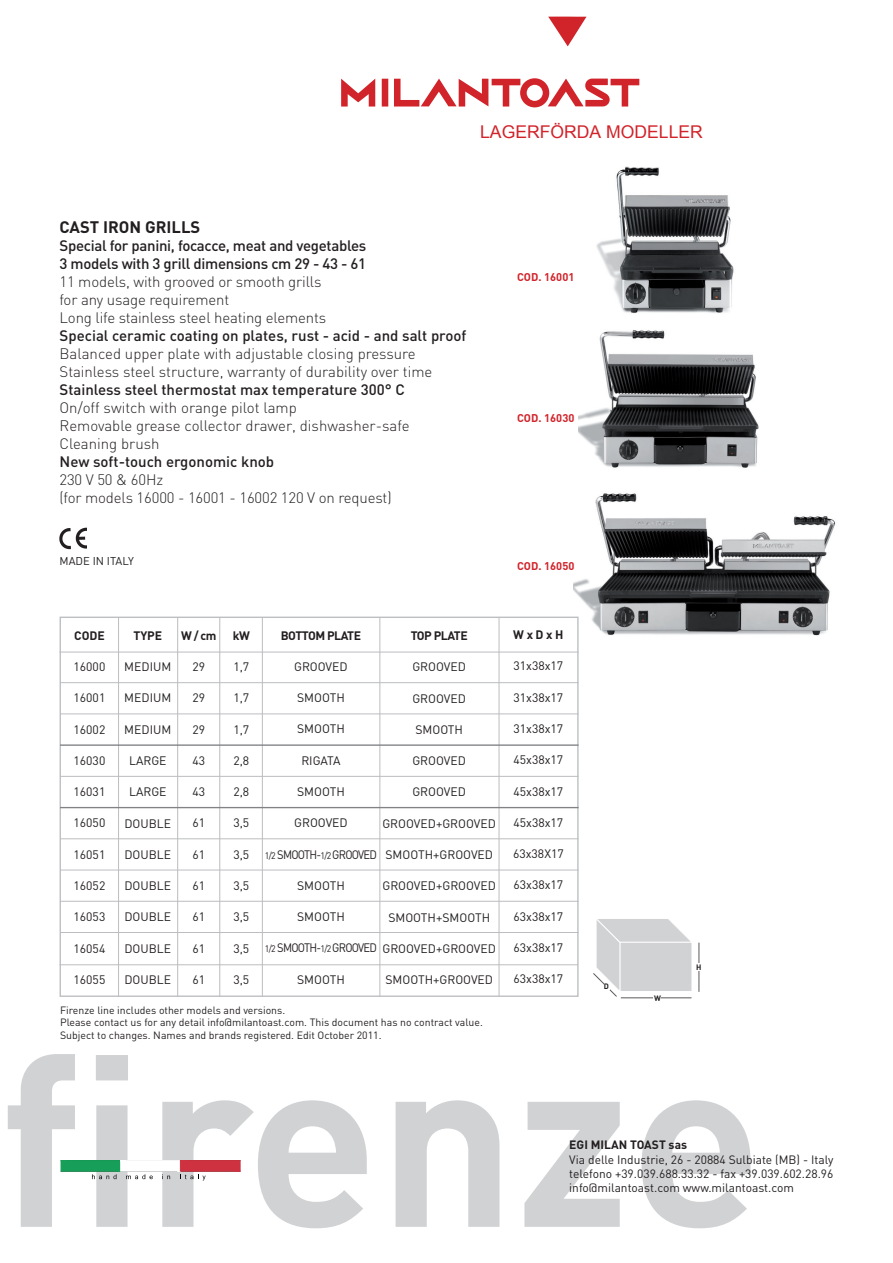
<style>
.page{position:relative;width:893px;height:1263px;background:#fff}
.page>*{position:absolute;margin:0;border:0;box-sizing:border-box;transform-origin:0 0}
.t1{font:700 240px "DIN";color:#d1d2d4}
.t2{font:17.55px "Arial";color:#d1232a}
.t3{font:700 16.5px "DIN";color:#231f20}
.t4{font:300 15px/18px "DIN";letter-spacing:-.01em;color:#231f20}
.t5{font:500 15px/18px "DIN";letter-spacing:-.005em;color:#231f20}
.t6{font:12.15px "DIN";color:#231f20}
.t7{font:12.15px "DIN";color:#231f20;scale:.92 1}
.t8{font:700 12.15px "DIN";color:#231f20}
.t9{font:12px/14.4px "DIN";color:#231f20;text-align:justify}
.t10{font:700 12px "DIN";color:#231f20}
.t11{font:11.25px "DIN";color:#231f20}
.t12{font:700 11.1px "DIN";color:#d1232a}
.t13{font:10.5px/12.6px "DIN";color:#231f20}
.t14{font:700 7.8px "DIN";color:#231f20}
.s1{font-size:9.45px}
</style>
<div class="page">
<svg style="left:548px;top:17px;width:38px;height:29px"></svg>
<svg style="left:341px;top:79px;width:34px;height:28px"></svg>
<svg style="left:382px;top:79px;width:6px;height:28px"></svg>
<svg style="left:394px;top:78px;width:245px;height:29px"></svg>
<img style="left:579px;top:330px;width:180px;height:138px">
<img style="left:596px;top:166px;width:138px;height:147px">
<img style="left:574px;top:493px;width:262px;height:159px">
<hr style="left:59px;top:964px;width:519px;height:1px;background:#bcbdc0">
<hr style="left:60px;top:652px;width:519px;height:1px;background:#bcbdc0">
<hr style="left:60px;top:682px;width:519px;height:1px;background:#bcbdc0">
<hr style="left:60px;top:713px;width:519px;height:1px;background:#bcbdc0">
<hr style="left:60px;top:776px;width:519px;height:1px;background:#bcbdc0">
<hr style="left:60px;top:838px;width:519px;height:1px;background:#bcbdc0">
<hr style="left:60px;top:870px;width:519px;height:1px;background:#bcbdc0">
<hr style="left:60px;top:901px;width:519px;height:1px;background:#bcbdc0">
<hr style="left:60px;top:932px;width:519px;height:1px;background:#bcbdc0">
<hr style="left:118px;top:617px;width:1px;height:379px;background:#bcbdc0">
<hr style="left:177px;top:617px;width:1px;height:379px;background:#bcbdc0">
<hr style="left:262px;top:617px;width:1px;height:379px;background:#bcbdc0">
<hr style="left:380px;top:617px;width:1px;height:379px;background:#bcbdc0">
<hr style="left:219px;top:617px;width:1px;height:379px;background:#bcbdc0">
<hr style="left:499px;top:617px;width:1px;height:379px;background:#bcbdc0">
<hr style="left:60px;top:744px;width:519px;height:2px;background:#808285">
<hr style="left:60px;top:807px;width:519px;height:1px;background:#808285">
<svg style="left:60px;top:1160px;width:181px;height:20px"></svg>
<img style="left:60px;top:527px;width:27px;height:22px">
<hr style="left:621px;top:997px;width:70px;height:1px;background:#5a5a5d">
<hr style="left:699px;top:943px;width:1px;height:49px;background:#5a5a5d">
<div style="left:654px;top:994px;width:7px;height:9px;background:#fff"></div>
<svg style="left:593px;top:919px;width:99px;height:78px"></svg>
<div style="left:693px;top:964px;width:12px;height:7px;background:#fff"></div>
<h2 class="t2" style="left:480px;top:120px;width:224px">LAGERFÖRDA MODELLER</h2>
<h3 class="t3" style="left:60px;top:216px;width:142px">CAST IRON GRILLS</h3>
<p class="t5" style="left:60px;top:236px;width:308px">Special for panini, focacce, meat and vegetables<br>3 models with 3 grill dimensions cm 29 - 43 - 61</p>
<p class="t4" style="left:60px;top:272px;width:268px">11 models, with grooved or smooth grills for any usage requirement<br>Long life stainless steel heating elements</p>
<p class="t5" style="left:60px;top:326px;width:408px">Special ceramic coating on plates, rust - acid - and salt proof</p>
<p class="t4" style="left:60px;top:344px;width:374px">Balanced upper plate with adjustable closing pressure<br>Stainless steel structure, warranty of durability over time</p>
<p class="t5" style="left:60px;top:380px;width:347px">Stainless steel thermostat max temperature 300° C</p>
<p class="t4" style="left:60px;top:398px;width:351px">On/off switch with orange pilot lamp<br>Removable grease collector drawer, dishwasher-safe<br>Cleaning brush</p>
<p class="t5" style="left:60px;top:452px;width:216px">New soft-touch ergonomic knob</p>
<p class="t4" style="left:60px;top:470px;width:334px">230 V 50 &amp; 60Hz<br>(for models 16000 - 16001 - 16002 120 V on request)</p>
<p class="t11" style="left:60px;top:554px;width:75px">made in italy</p>
<p class="t12" style="left:517px;top:270px;width:59px">COD. 16001</p>
<p class="t12" style="left:517px;top:410px;width:59px">COD. 16030</p>
<p class="t12" style="left:517px;top:558px;width:59px">COD. 16050</p>
<p class="t8" style="left:74px;top:627px;width:32px">CODE</p>
<p class="t6" style="left:74px;top:659px;width:33px">16000</p>
<p class="t6" style="left:74px;top:690px;width:33px">16001</p>
<p class="t6" style="left:74px;top:721px;width:33px">16002</p>
<p class="t6" style="left:74px;top:753px;width:33px">16030</p>
<p class="t6" style="left:74px;top:784px;width:33px">16031</p>
<p class="t6" style="left:74px;top:815px;width:33px">16050</p>
<p class="t6" style="left:74px;top:847px;width:33px">16051</p>
<p class="t6" style="left:74px;top:878px;width:33px">16052</p>
<p class="t6" style="left:74px;top:909px;width:33px">16053</p>
<p class="t6" style="left:74px;top:940px;width:33px">16054</p>
<p class="t6" style="left:74px;top:972px;width:33px">16055</p>
<p class="t8" style="left:133px;top:627px;width:30px">TYPE</p>
<p class="t6" style="left:124px;top:659px;width:46px">Medium</p>
<p class="t6" style="left:124px;top:690px;width:46px">Medium</p>
<p class="t6" style="left:124px;top:722px;width:46px">Medium</p>
<p class="t6" style="left:129px;top:753px;width:37px">Large</p>
<p class="t6" style="left:129px;top:784px;width:37px">Large</p>
<p class="t6" style="left:124px;top:815px;width:40px">Double</p>
<p class="t6" style="left:124px;top:847px;width:40px">Double</p>
<p class="t6" style="left:124px;top:878px;width:40px">Double</p>
<p class="t6" style="left:124px;top:909px;width:40px">Double</p>
<p class="t6" style="left:124px;top:941px;width:40px">Double</p>
<p class="t6" style="left:124px;top:972px;width:40px">Double</p>
<p class="t8" style="left:181px;top:627px;width:37px">W / cm</p>
<p class="t6" style="left:192px;top:659px;width:14px">29</p>
<p class="t6" style="left:192px;top:690px;width:14px">29</p>
<p class="t6" style="left:192px;top:722px;width:14px">29</p>
<p class="t6" style="left:192px;top:753px;width:14px">43</p>
<p class="t6" style="left:192px;top:784px;width:14px">43</p>
<p class="t6" style="left:192px;top:815px;width:14px">61</p>
<p class="t6" style="left:192px;top:847px;width:14px">61</p>
<p class="t6" style="left:192px;top:878px;width:14px">61</p>
<p class="t6" style="left:192px;top:909px;width:14px">61</p>
<p class="t6" style="left:192px;top:941px;width:14px">61</p>
<p class="t6" style="left:192px;top:972px;width:14px">61</p>
<p class="t8" style="left:233px;top:627px;width:19px">kW</p>
<p class="t6" style="left:233px;top:659px;width:17px">1,7</p>
<p class="t6" style="left:233px;top:690px;width:17px">1,7</p>
<p class="t6" style="left:233px;top:721px;width:17px">1,7</p>
<p class="t6" style="left:233px;top:753px;width:17px">2,8</p>
<p class="t6" style="left:233px;top:784px;width:17px">2,8</p>
<p class="t6" style="left:233px;top:815px;width:17px">3,5</p>
<p class="t6" style="left:233px;top:847px;width:17px">3,5</p>
<p class="t6" style="left:233px;top:878px;width:17px">3,5</p>
<p class="t6" style="left:233px;top:909px;width:17px">3,5</p>
<p class="t6" style="left:233px;top:940px;width:17px">3,5</p>
<p class="t6" style="left:233px;top:972px;width:17px">3,5</p>
<p class="t8" style="left:281px;top:627px;width:16px">Botto</p>
<p class="t8" style="left:315px;top:627px;width:20px">m plate</p>
<p class="t6" style="left:294px;top:659px;width:55px">Grooved</p>
<p class="t6" style="left:297px;top:690px;width:15px">Smoot</p>
<p class="t6" style="left:336px;top:690px;width:10px">h</p>
<p class="t6" style="left:297px;top:721px;width:15px">Smoot</p>
<p class="t6" style="left:336px;top:721px;width:10px">h</p>
<p class="t6" style="left:301px;top:753px;width:4px">RIGA</p>
<p class="t6" style="left:327px;top:753px;width:15px">TA</p>
<p class="t6" style="left:297px;top:784px;width:15px">Smoot</p>
<p class="t6" style="left:336px;top:784px;width:10px">h</p>
<p class="t6" style="left:294px;top:815px;width:55px">Grooved</p>
<p class="t7" style="left:265px;top:846px;width:28px"><span class="s1">1/2</span> Smoot</p>
<p class="t7" style="left:309px;top:846px;width:75px">h-<span class="s1">1/2</span> Grooved</p>
<p class="t6" style="left:297px;top:878px;width:16px">Smoot</p>
<p class="t6" style="left:336px;top:878px;width:10px">h</p>
<p class="t6" style="left:297px;top:909px;width:15px">Smoot</p>
<p class="t6" style="left:336px;top:909px;width:10px">h</p>
<p class="t7" style="left:265px;top:940px;width:28px"><span class="s1">1/2</span> Smoot</p>
<p class="t7" style="left:309px;top:941px;width:204px">h-<span class="s1">1/2</span> Grooved Grooved+Grooved</p>
<p class="t6" style="left:297px;top:972px;width:16px">Smoot</p>
<p class="t6" style="left:336px;top:972px;width:10px">h</p>
<p class="t8" style="left:411px;top:628px;width:8px">top</p>
<p class="t8" style="left:434px;top:628px;width:6px">plate</p>
<p class="t6" style="left:412px;top:659px;width:55px">Grooved</p>
<p class="t6" style="left:412px;top:691px;width:55px">Grooved</p>
<p class="t6" style="left:415px;top:722px;width:15px">Smoot</p>
<p class="t6" style="left:455px;top:722px;width:10px">h</p>
<p class="t6" style="left:412px;top:753px;width:55px">Grooved</p>
<p class="t6" style="left:412px;top:784px;width:55px">Grooved</p>
<p class="t6" style="left:382px;top:816px;width:115px">Grooved+Grooved</p>
<p class="t6" style="left:385px;top:847px;width:15px">Smoot</p>
<p class="t6" style="left:425px;top:847px;width:70px">h+Grooved</p>
<p class="t6" style="left:382px;top:878px;width:115px">Grooved+Grooved</p>
<p class="t6" style="left:388px;top:910px;width:15px">Smoot</p>
<p class="t6" style="left:428px;top:910px;width:29px">h+Smoot</p>
<p class="t6" style="left:482px;top:910px;width:10px">h</p>
<p class="t6" style="left:385px;top:972px;width:15px">Smoot</p>
<p class="t6" style="left:425px;top:972px;width:70px">h+Grooved</p>
<p class="t13" style="left:60px;top:1003px;width:424px">Firenze line includes other models and versions.<br>Please contact us for any detail info@milantoast.com. This document has no contract value.<br>Subject to changes. Names and brands registered. Edit October 2011.</p>
<p class="t8" style="left:513px;top:627px;width:52px">W x D x h</p>
<p class="t6" style="left:514px;top:658px;width:51px">31x38x17</p>
<p class="t6" style="left:514px;top:690px;width:51px">31x38x17</p>
<p class="t6" style="left:514px;top:721px;width:51px">31x38x17</p>
<p class="t6" style="left:514px;top:752px;width:51px">45x38x17</p>
<p class="t6" style="left:514px;top:784px;width:51px">45x38x17</p>
<p class="t6" style="left:514px;top:815px;width:51px">45x38x17</p>
<p class="t6" style="left:513px;top:846px;width:52px">63x38X17</p>
<p class="t6" style="left:514px;top:877px;width:51px">63x38x17</p>
<p class="t6" style="left:514px;top:909px;width:51px">63x38x17</p>
<p class="t6" style="left:514px;top:940px;width:51px">63x38x17</p>
<p class="t6" style="left:514px;top:971px;width:51px">63x38x17</p>
<p class="t14" style="left:604px;top:981px;width:6px">d</p>
<p class="t14" style="left:654px;top:993px;width:8px">w</p>
<p class="t14" style="left:696px;top:962px;width:6px">H</p>
<h1 class="t1" style="left:0;top:983px;width:763px">firenze</h1>
<p class="t10" style="left:569px;top:1137px;width:119px">EGI M ILAN TOAST sas</p>
<p class="t9" style="left:569px;top:1152px;width:266px">Via delle I ndustrie, 26 - 20884 Sulbiate (MB) - Italy telefono +39.039.688.33.32 - fax +39.039.602.28.96 info@milantoast.com www.milantoast.com</p>
</div>
